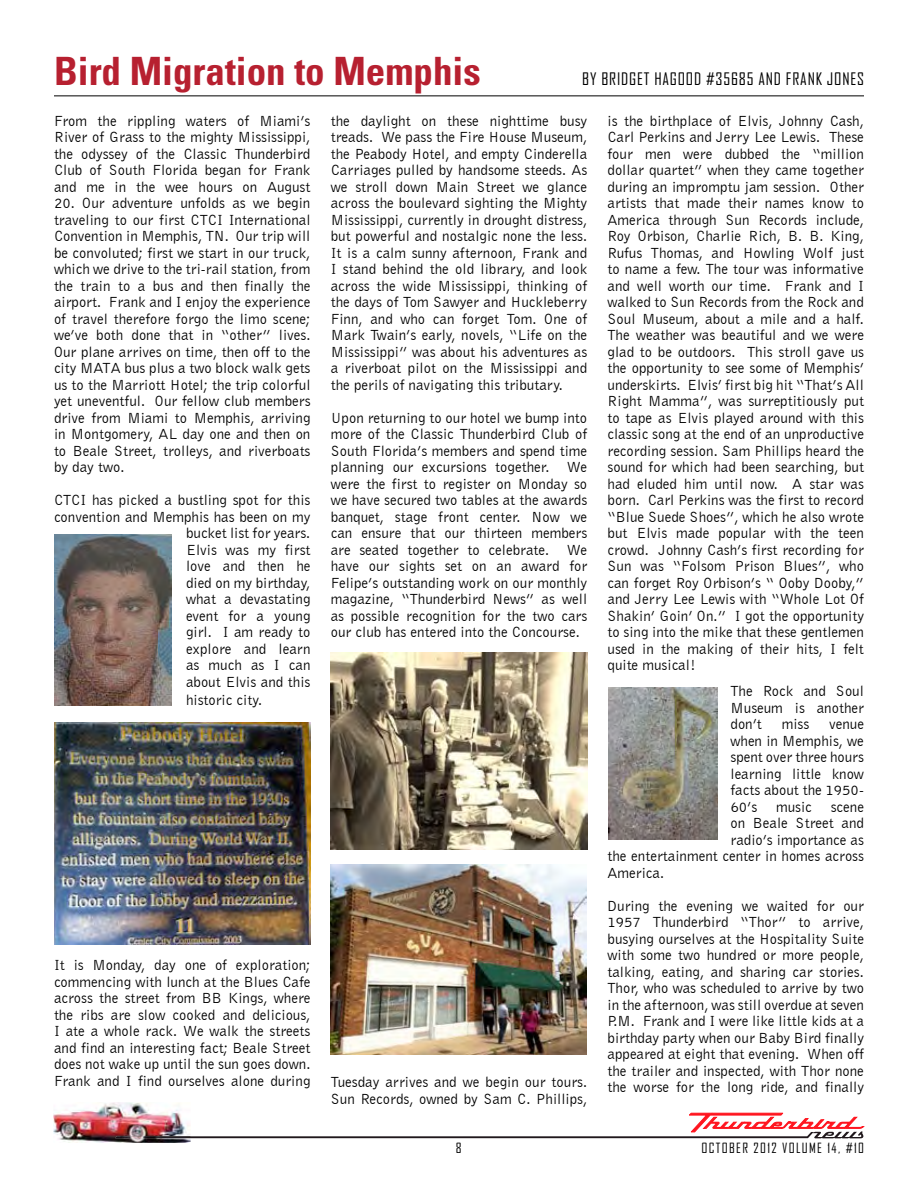
<style>
.page{position:relative;width:918px;height:1188px;background:#fff}
.page>*{position:absolute;margin:0;border:0;box-sizing:border-box;transform-origin:0 0}
.t1{font:700 condensed 39px "Univers";color:#b72030}
.t2{font:16.5px "Agency FB";letter-spacing:.05em;color:#000}
.t3{font:15px/16.5px "Bell Gothic BT";color:#000;text-align:justify}
.t4{font:13.5px "Agency FB";letter-spacing:.1em;color:#000}
</style>
<div class="page">
<svg style="left:191px;top:1113px;width:674px;height:25px"></svg>
<img style="left:53px;top:1102px;width:138px;height:41px">
<img style="left:115px;top:1136px;width:76px;height:2px">
<hr style="left:54px;top:95px;width:810px;height:1px;background:#000">
<img style="left:54px;top:535px;width:118px;height:170px">
<img style="left:54px;top:723px;width:256px;height:222px">
<img style="left:331px;top:652px;width:256px;height:197px">
<img style="left:331px;top:864px;width:255px;height:190px">
<img style="left:608px;top:688px;width:109px;height:152px">
<h1 class="t1" style="left:54px;top:47px;width:428px">Bird Migration to Memphis</h1>
<p class="t2" style="left:582px;top:69px;width:35px">BY BRIDGET</p>
<p class="t2" style="left:654px;top:69px;width:17px">HAGOOD</p>
<p class="t2" style="left:706px;top:69px;width:95px">#35685 AND FRANK</p>
<p class="t2" style="left:827px;top:69px;width:16px">JONES</p>
<p class="t3" style="left:54px;top:112px;width:258px">From the rippling waters of Miami’s River of Grass to the mighty Mississippi, the odyssey of the Classic Thunderbird Club of South Florida began for Frank and me in the wee hours on August</p>
<p class="t3" style="left:54px;top:195px;width:258px">20. Our adventure unfolds as we begin traveling to our first CTCI International Convention in Memphis, TN. Our trip will be convoluted; first we start in our truck, which we drive to the tri-rail station, from the train to a bus and then finally the airport. Frank and I enjoy the experience of travel therefore forgo the limo scene; we’ve both done that in “other” lives.<br>Our plane arrives on time, then off to the city MATA bus plus a two block walk gets us to the Marriott Hotel; the trip colorful yet uneventful. Our fellow club members drive from Miami to Memphis, arriving in Montgomery, AL day one and then on to Beale Street, trolleys, and riverboats by day two.</p>
<p class="t3" style="left:54px;top:492px;width:258px;text-align:right">CTCI has picked a bustling spot for this convention and Memphis has been on my bucket list for years.<br>Elvis was my first<br>love and then he<br>died on my birthday,<br>what a devastating<br>event for a young<br>girl. I am ready to<br>explore and learn<br>as much as I can<br>about Elvis and this</p>
<p class="t3" style="left:186px;top:691px;width:78px">historic city.</p>
<p class="t3" style="left:54px;top:957px;width:258px">It is Monday, day one of exploration; commencing with lunch at the Blues Cafe across the street from BB Kings, where the ribs are slow cooked and delicious, I ate a whole rack. We walk the streets and find an interesting fact; Beale Street does not wake up until the sun goes down.<br>Frank and I find ourselves alone during</p>
<p class="t3" style="left:331px;top:112px;width:258px">the daylight on these nighttime busy treads. We pass the Fire House Museum, the Peabody Hotel, and empty Cinderella Carriages pulled by handsome steeds. As we stroll down Main Street we glance across the boulevard sighting the Mighty Mississippi, currently in drought distress, but powerful and nostalgic none the less.<br>It is a calm sunny afternoon, Frank and I stand behind the old library, and look across the wide Mississippi, thinking of the days of Tom Sawyer and Huckleberry Finn, and who can forget Tom. One of Mark Twain’s early, novels, “Life on the Mississippi” was about his adventures as a riverboat pilot on the Mississippi and the perils of navigating this tributary.</p>
<p class="t3" style="left:331px;top:409px;width:258px">Upon returning to our hotel we bump into more of the Classic Thunderbird Club of South Florida’s members and spend time planning our excursions together. We were the first to register on Monday so we have secured two tables at the awards banquet, stage front center. Now we can ensure that our thirteen members are seated together to celebrate. We have our sights set on an award for Felipe’s outstanding work on our monthly magazine, “Thunderbird News” as well as possible recognition for the two cars our club has entered into the Concourse.</p>
<p class="t3" style="left:331px;top:1073px;width:258px">Tuesday arrives and we begin our tours.<br>Sun Records, owned by Sam C. Phillips,</p>
<p class="t3" style="left:608px;top:112px;width:258px">is the birthplace of Elvis, Johnny Cash, Carl Perkins and Jerry Lee Lewis. These four men were dubbed the “million dollar quartet” when they came together during an impromptu jam session. Other artists that made their names know to America through Sun Records include, Roy Orbison, Charlie Rich, B. B. King, Rufus Thomas, and Howling Wolf just to name a few. The tour was informative and well worth our time. Frank and I walked to Sun Records from the Rock and Soul Museum, about a mile and a half.<br>The weather was beautiful and we were glad to be outdoors. This stroll gave us the opportunity to see some of Memphis’ underskirts. Elvis’ first big hit “That’s All Right Mamma”, was surreptitiously put to tape as Elvis played around with this classic song at the end of an unproductive recording session. Sam Phillips heard the sound for which had been searching, but had eluded him until now. A star was born. Carl Perkins was the first to record “Blue Suede Shoes”, which he also wrote but Elvis made popular with the teen crowd. Johnny Cash’s first recording for Sun was “Folsom Prison Blues”, who can forget Roy Orbison’s “ Ooby Dooby,” and Jerry Lee Lewis with “Whole Lot Of Shakin’ Goin’ On.” I got the opportunity to sing into the mike that these gentlemen used in the making of their hits, I felt quite musical!</p>
<p class="t3" style="left:730px;top:682px;width:135px">The Rock and Soul Museum is another don’t</p>
<p class="t3" style="left:782px;top:715px;width:29px">miss</p>
<p class="t3" style="left:730px;top:715px;width:135px;text-indent:99px">venue when in Memphis, we spent over three hours learning little know facts about the 1950- 60’s</p>
<p class="t3" style="left:776px;top:798px;width:37px">music</p>
<p class="t3" style="left:831px;top:798px;width:35px">scene</p>
<p class="t3" style="left:730px;top:814px;width:135px">on Beale Street and</p>
<p class="t3" style="left:730px;top:831px;width:135px">radio’s importance as</p>
<p class="t3" style="left:608px;top:847px;width:258px">the entertainment center in homes across</p>
<p class="t3" style="left:608px;top:864px;width:58px">America.</p>
<p class="t3" style="left:608px;top:897px;width:258px">During the evening we waited for our 1957 Thunderbird “Thor” to arrive, busying ourselves at the Hospitality Suite with some two hundred or more people, talking, eating, and sharing car stories.<br>Thor, who was scheduled to arrive by two in the afternoon, was still overdue at seven P.M. Frank and I were like little kids at a birthday party when our Baby Bird finally appeared at eight that evening. When off the trailer and inspected, with Thor none the worse for the long ride, and finally</p>
<p class="t4" style="left:456px;top:1140px;width:7px">8</p>
<p class="t4" style="left:701px;top:1140px;width:164px">OCTOBER 2012 VOLUME 14, #10</p>
</div>
